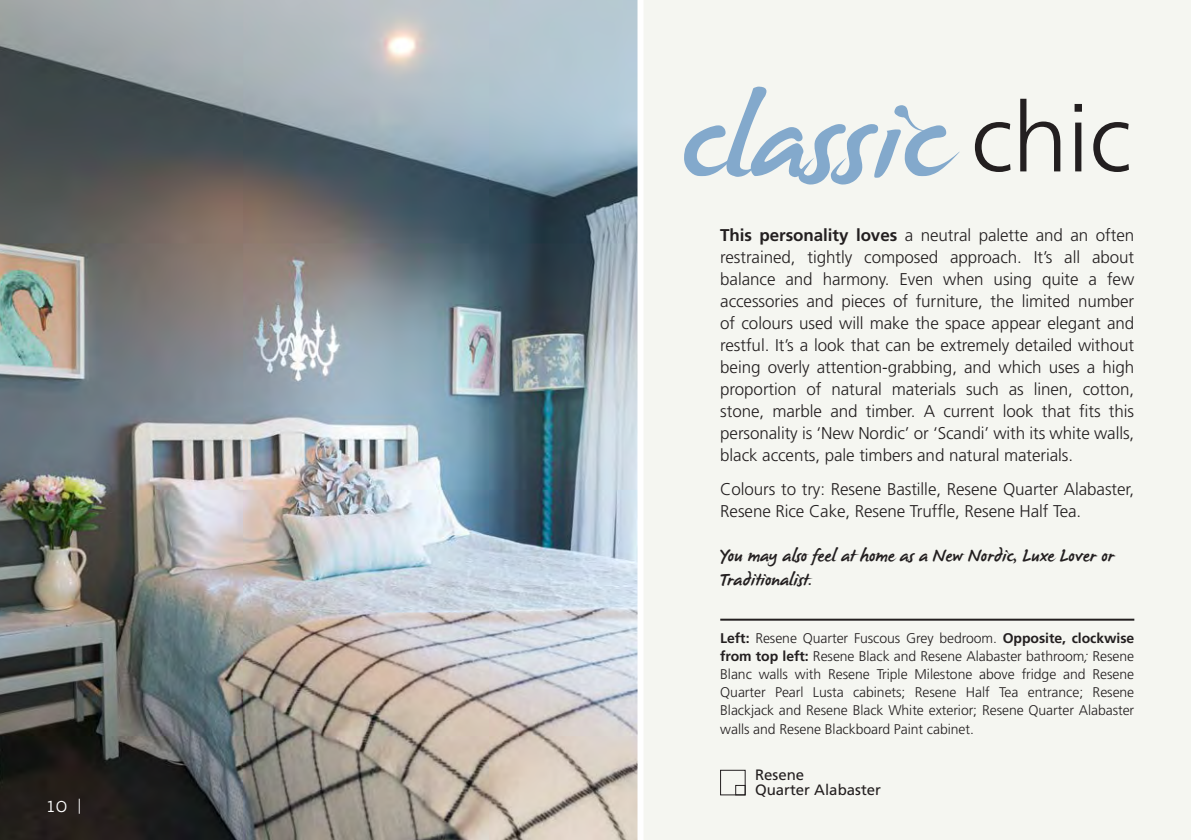
<style>
.page{position:relative;width:1191px;height:840px;background:#fff}
.page>*{position:absolute;margin:0;border:0;box-sizing:border-box;transform-origin:0 0}
.A_body{font:114px "James Paul";letter-spacing:-.005em;color:#83a9cc}
.A_body-2{font:300 96px "Frutiger Neue LT Pro";color:#231f20}
.You_may_also_like{font:18px/24px "James Paul";letter-spacing:-.005em;color:#231f20}
.A_body-3{font:300 17px/22px "Frutiger";letter-spacing:-.005em;color:#231f20;text-align:justify}
.Swatch_text__right{font:15px/15px "Frutiger";color:#231f20}
.t1{font:expanded 15px "Trade Gothic LH";color:#fff}
.t2{font:300 14px/18px "Frutiger";letter-spacing:-.005em;color:#231f20;text-align:justify}
.s1{font-weight:700}
.s2{font-style:italic}
</style>
<div class="page">
<div style="left:618px;top:0;width:573px;height:839px;background:#f5f6f1"></div>
<hr style="left:720px;top:618px;width:414px;height:2px;background:#231f20">
<img style="left:0;top:0;width:643px;height:839px">
<div style="left:720px;top:769px;width:25px;height:25px;border:1px solid #231f20"></div>
<div style="left:735px;top:784px;width:10px;height:10px;border:1px solid #231f20"></div>
<p class="t1" style="left:45px;top:796px;width:37px">10 |</p>
<p class="A_body" style="left:679px;top:83px;width:264px">classic</p>
<p class="A_body-2" style="left:969px;top:80px;width:164px">chic</p>
<p class="A_body-3" style="left:720px;top:224px;width:415px"><span class="s1">This personality loves</span> a neutral palette and an often restrained, tightly composed approach. It’s all about balance and harmony. Even when using quite a few accessories and pieces of furniture, the limited number of colours used will make the space appear elegant and restful. It’s a look that can be extremely detailed without being overly attention-grabbing, and which uses a high proportion of natural materials such as linen, cotton, stone, marble and timber. A current look that fits this personality is ‘New Nordic’ or ‘Scandi’ with its white walls, black accents, pale timbers and natural materials.</p>
<p class="A_body-3" style="left:720px;top:477px;width:415px">Colours to try: Resene Bastille, Resene Quarter Alabaster,<br>Resene Rice Cake, Resene Truffle, Resene Half Tea.</p>
<p class="You_may_also_like" style="left:720px;top:544px;width:395px">You may also feel at home as a New Nordic, Luxe Lover or<br>Traditionalist.</p>
<p class="t2" style="left:720px;top:629px;width:415px"><span class="s1">Left:</span> Resene Quarter Fuscous Grey bedroom. <span class="s1">Opposite, clockwise from top left:</span> Resene Black and Resene Alabaster bathroom<span class="s2">;</span> Resene Blanc walls with Resene Triple Milestone above fridge and Resene Quarter Pearl Lusta cabinets; Resene Half Tea entrance; Resene Blackjack and Resene Black White exterior; Resene Quarter Alabaster walls and Resene Blackboard Paint cabinet.</p>
<p class="Swatch_text__right" style="left:755px;top:767px;width:127px">Resene<br>Quarter Alabaster</p>
</div>
